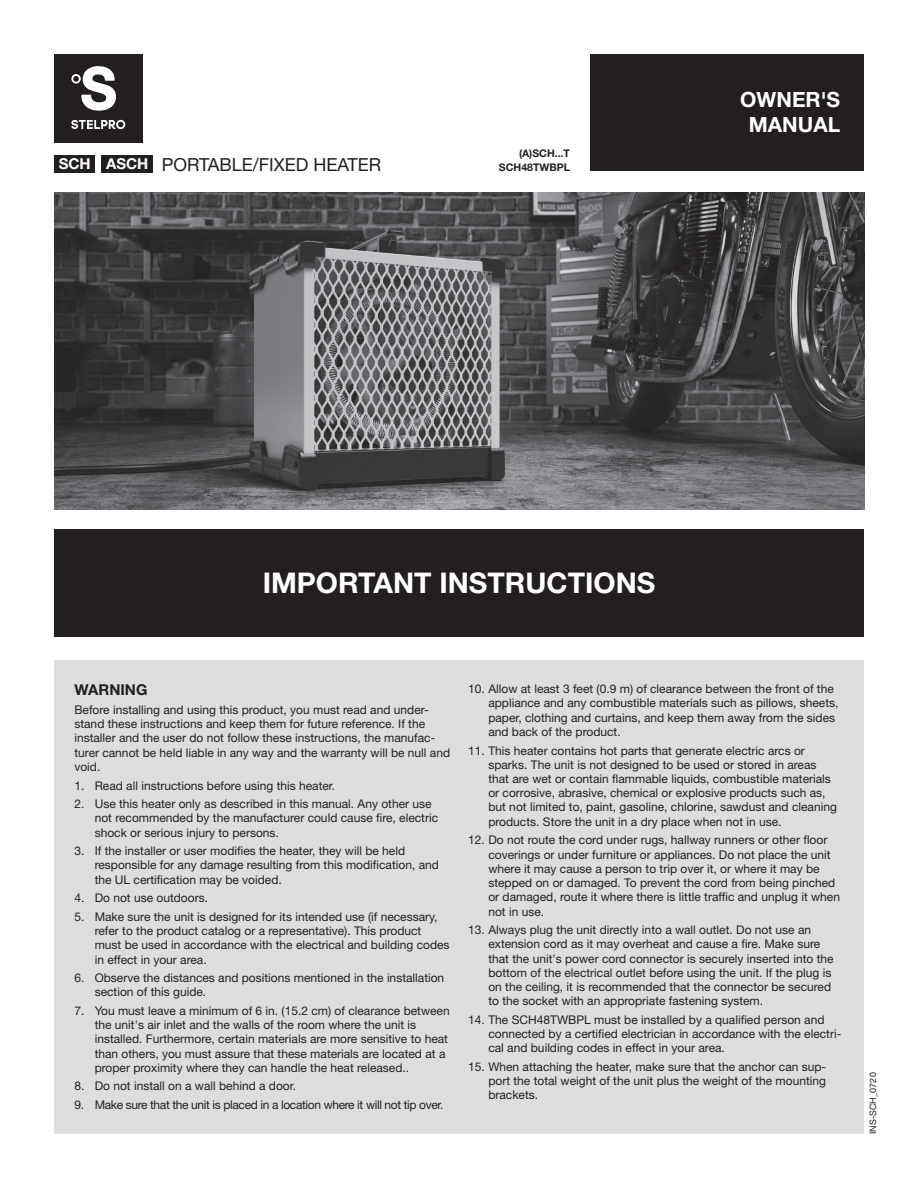
<style>
.page{position:relative;width:918px;height:1188px;background:#fff}
.page>*{position:absolute;margin:0;border:0;box-sizing:border-box;transform-origin:0 0}
.t1{font:700 28.5px "Helvetica Neue LT Std";color:#fff}
.t2{font:700 21px/25.5px "Helvetica Neue LT Std";color:#fff;text-align:center}
.t3{font:18px "Helvetica Neue LT Std";color:#231f20}
.t4{font:700 15px "Helvetica Neue LT Std";color:#fff}
.t5{font:700 15px "Helvetica Neue LT Std";color:#231f20}
.t6{font:12px/14.2px "Helvetica Neue LT Std";color:#231f20}
.t7{font:12px "Helvetica Neue LT Std";letter-spacing:-.03em;color:#231f20}
.t8{font:700 10.5px "Helvetica Neue LT Std";color:#231f20}
.t9{font:9px "Helvetica Neue LT Std";color:#231f20}
</style>
<div class="page">
<img style="left:54px;top:192px;width:810px;height:318px">
<div style="left:54px;top:661px;width:810px;height:473px;background:#dcdddf"></div>
<div style="left:54px;top:155px;width:40px;height:18px;background:#231f20"></div>
<div style="left:101px;top:155px;width:51px;height:18px;background:#231f20"></div>
<div style="left:54px;top:54px;width:89px;height:89px;background:#231f20"></div>
<svg style="left:71px;top:120px;width:54px;height:9px"></svg>
<svg style="left:71px;top:66px;width:45px;height:45px"></svg>
<div style="left:591px;top:54px;width:273px;height:116px;background:#231f20"></div>
<div style="left:54px;top:529px;width:810px;height:108px;background:#231f20"></div>
<p class="t8" style="left:519px;top:147px;width:52px">(A)SCH...T</p>
<h3 class="t3" style="left:162px;top:153px;width:221px">PORTABLE/FIXED HEATER</h3>
<p class="t4" style="left:59px;top:155px;width:91px">SCH ASCH</p>
<p class="t8" style="left:499px;top:160px;width:73px">SCH48TWBPL</p>
<h2 class="t2" style="left:740px;top:86px;width:101px">OWNER'S<br>MANUAL</h2>
<h1 class="t1" style="left:263px;top:566px;width:394px">IMPORTANT INSTRUCTIONS</h1>
<p class="t5" style="left:74px;top:681px;width:75px">WARNING</p>
<p class="t6" style="left:74px;top:702px;width:377px">Before installing and using this product, you must read and under&shy;stand these instructions and keep them for future reference. If the installer and the user do not follow these instructions, the manufac&shy;turer cannot be held liable in any way and the warranty will be null and void.</p>
<p class="t6" style="left:74px;top:778px;width:262px">1. Read all instructions before using this heater.</p>
<p class="t6" style="left:95px;top:797px;width:345px;text-indent:-20px">2. Use this heater only as described in this manual. Any other use not recommended by the manufacturer could cause fire, electric shock or serious injury to persons.</p>
<p class="t6" style="left:95px;top:844px;width:346px;text-indent:-20px">3. If the installer or user modifies the heater, they will be held responsible for any damage resulting from this modification, and the UL certification may be voided.</p>
<p class="t6" style="left:74px;top:891px;width:135px">4. Do not use outdoors.</p>
<p class="t6" style="left:95px;top:909px;width:356px;text-indent:-20px">5. Make sure the unit is designed for its intended use (if necessary, refer to the product catalog or a representative). This product must be used in accordance with the electrical and building codes in effect in your area.</p>
<p class="t6" style="left:95px;top:971px;width:351px;text-indent:-20px">6. Observe the distances and positions mentioned in the installation section of this guide.</p>
<p class="t6" style="left:95px;top:1003px;width:357px;text-indent:-20px">7. You must leave a minimum of 6 in. (15.2 cm) of clearance between the unit's air inlet and the walls of the room where the unit is installed. Furthermore, certain materials are more sensitive to heat than others, you must assure that these materials are located at a proper proximity where they can handle the heat released..</p>
<p class="t6" style="left:74px;top:1079px;width:223px">8. Do not install on a wall behind a door.</p>
<p class="t7" style="left:74px;top:1098px;width:371px">9. Make sure that the unit is placed in a location where it will not tip over.</p>
<p class="t6" style="left:488px;top:682px;width:352px;text-indent:-20px">10. Allow at least 3 feet (0.9 m) of clearance between the front of the appliance and any combustible materials such as pillows, sheets, paper, clothing and curtains, and keep them away from the sides and back of the product.</p>
<p class="t6" style="left:488px;top:743px;width:350px;text-indent:-20px">11. This heater contains hot parts that generate electric arcs or sparks. The unit is not designed to be used or stored in areas that are wet or contain flammable liquids, combustible materials or corrosive, abrasive, chemical or explosive products such as, but not limited to, paint, gasoline, chlorine, sawdust and cleaning products. Store the unit in a dry place when not in use.</p>
<p class="t6" style="left:488px;top:833px;width:353px;text-indent:-20px">12. Do not route the cord under rugs, hallway runners or other floor coverings or under furniture or appliances. Do not place the unit where it may cause a person to trip over it, or where it may be stepped on or damaged. To prevent the cord from being pinched or damaged, route it where there is little traffic and unplug it when not in use.</p>
<p class="t6" style="left:488px;top:923px;width:347px;text-indent:-20px">13. Always plug the unit directly into a wall outlet. Do not use an extension cord as it may overheat and cause a fire. Make sure that the unit's power cord connector is securely inserted into the bottom of the electrical outlet before using the unit. If the plug is on the ceiling, it is recommended that the connector be secured to the socket with an appropriate fastening system.</p>
<p class="t6" style="left:488px;top:1012px;width:354px;text-indent:-20px">14. The SCH48TWBPL must be installed by a qualified person and connected by a certified electrician in accordance with the electri&shy;cal and building codes in effect in your area.</p>
<p class="t6" style="left:488px;top:1059px;width:339px;text-align:justify;text-indent:-20px">15. When attaching the heater, make sure that the anchor can sup&shy;port the total weight of the unit plus the weight of the mounting brackets.</p>
<p class="t9" style="left:868px;top:1134px;width:63px;rotate:-90deg">INS-SCH_0720</p>
</div>
